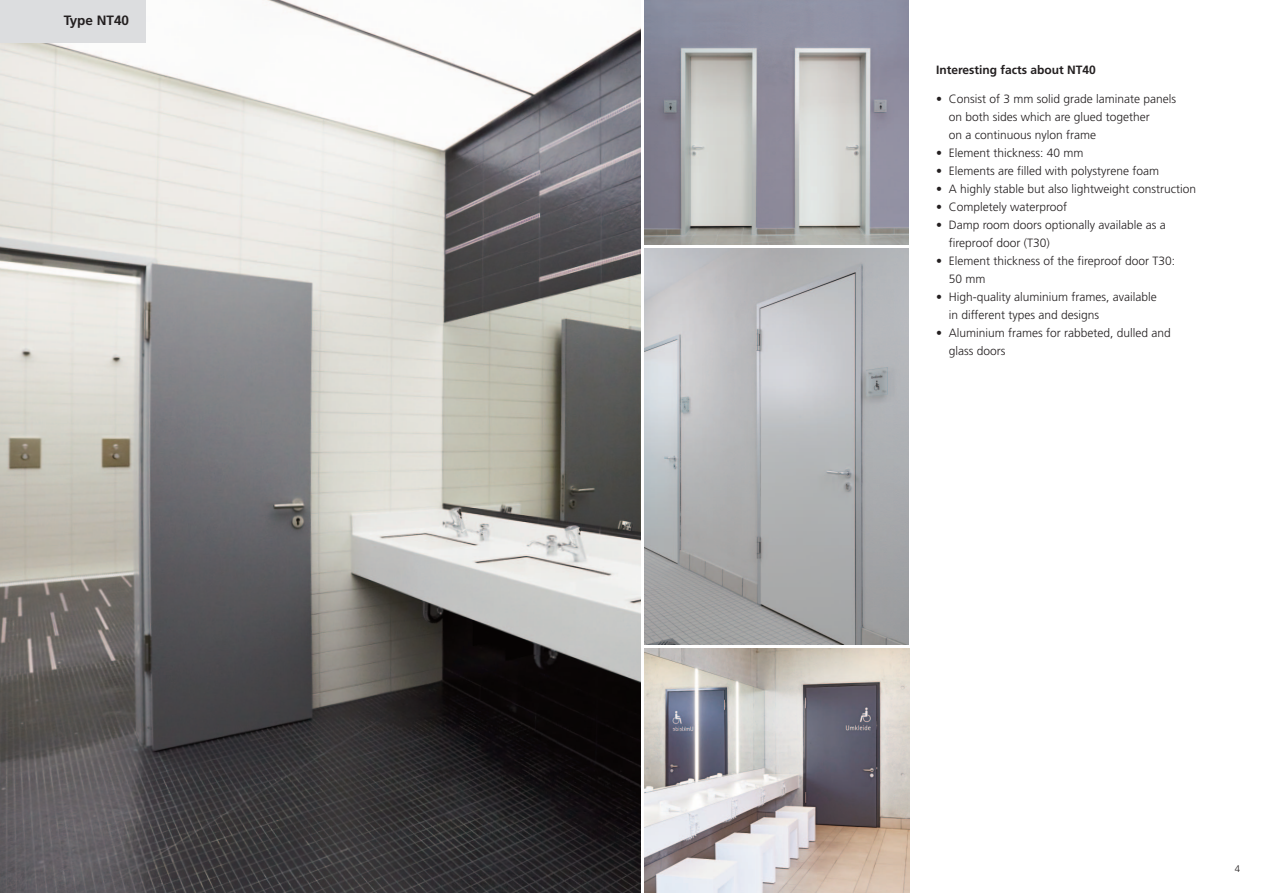
<style>
.page{position:relative;width:1263px;height:893px;background:#fff}
.page>*{position:absolute;margin:0;border:0;box-sizing:border-box;transform-origin:0 0}
.t1{font:700 13.5px "Frutiger";color:#231f20}
.t2{font:300 12px/18px "Frutiger";color:#231f20}
.t3{font:700 12px "Frutiger";color:#231f20}
.t4{font:300 9.6px "Frutiger";color:#231f20}
</style>
<div class="page">
<img style="left:644px;top:249px;width:265px;height:395px">
<img style="left:0;top:0;width:640px;height:893px">
<img style="left:644px;top:0;width:265px;height:244px">
<img style="left:645px;top:648px;width:264px;height:245px">
<div style="left:0;top:0;width:145px;height:43px;background:#dcdddf"></div>
<p class="t1" style="left:64px;top:15px;width:67px">Type NT40</p>
<p class="t3" style="left:936px;top:65px;width:161px">Interesting facts about NT40</p>
<p class="t2" style="left:949px;top:91px;width:229px;text-indent:-13px">• Consist of 3 mm solid grade laminate panels on both sides which are glued together<br>on a continuous nylon frame</p>
<p class="t2" style="left:936px;top:145px;width:149px">• Element thickness: 40 mm</p>
<p class="t2" style="left:936px;top:163px;width:224px">• Elements are filled with polystyrene foam</p>
<p class="t2" style="left:936px;top:181px;width:262px">• A highly stable but also lightweight construction</p>
<p class="t2" style="left:936px;top:199px;width:133px">• Completely waterproof</p>
<p class="t2" style="left:949px;top:217px;width:219px;text-indent:-13px">• Damp room doors optionally available as a fireproof door (T30)</p>
<p class="t2" style="left:949px;top:253px;width:228px;text-indent:-13px">• Element thickness of the fireproof door T30:<br>50 mm</p>
<p class="t2" style="left:949px;top:289px;width:209px;text-indent:-13px">• High-quality aluminium frames, available in different types and designs</p>
<p class="t2" style="left:949px;top:325px;width:224px;text-indent:-13px">• Aluminium frames for rabbeted, dulled and glass doors</p>
<p class="t4" style="left:1235px;top:864px;width:7px">4</p>
</div>
